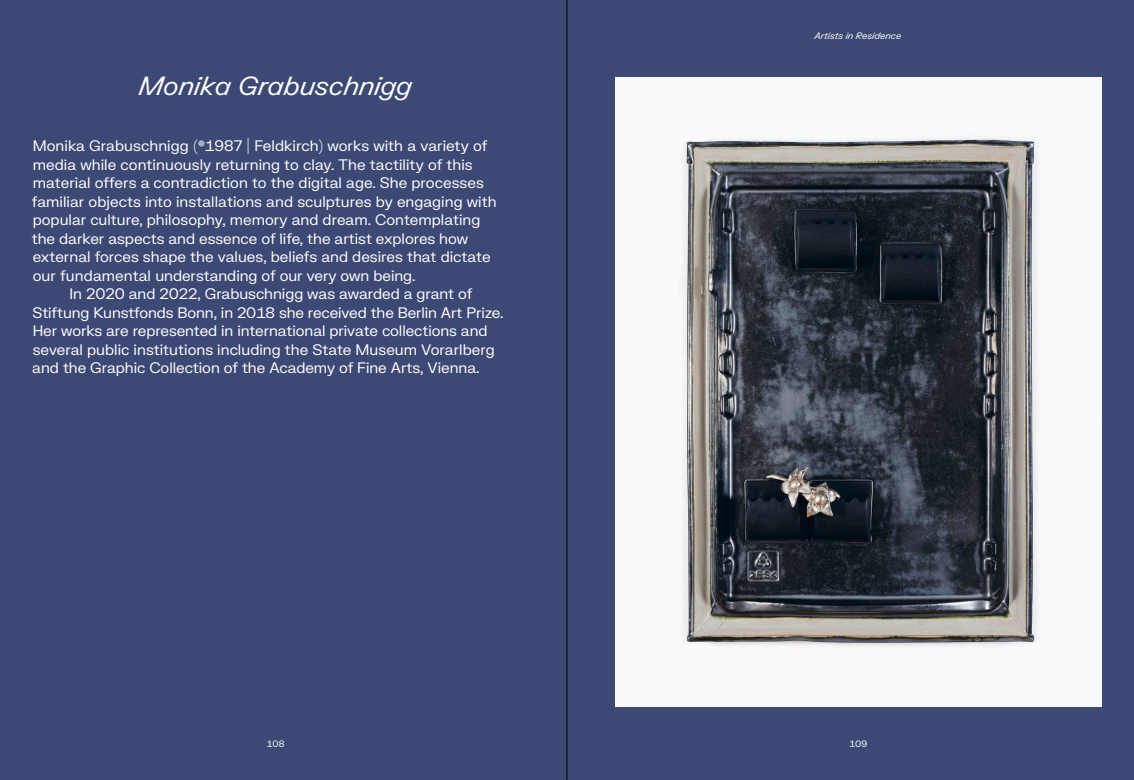
<style>
.page{position:relative;width:1134px;height:780px;background:#3c4974}
.page>*{position:absolute;margin:0;border:0;box-sizing:border-box;transform-origin:0 0}
.t1{font:25.5px "FK Grotesk Italic B";color:#fff}
.t2{font:14.8px "FK Grotesk";color:#fff}
.t3{font:9px "FK Grotesk Italic B";letter-spacing:.005em;color:#fff}
.t4{font:9px "FK Grotesk";letter-spacing:.005em;color:#fff}
</style>
<div class="page">
<img style="left:615px;top:77px;width:486px;height:629px">
<hr style="left:567px;top:0;width:1px;height:780px;background:#000">
<h1 class="t1" style="left:139px;top:72px;width:275px">Monika Grabuschnigg</h1>
<p class="t2" style="left:33px;top:137px;width:456px">Monika Grabuschnigg (*1987 | Feldkirch) works with a variety of</p>
<p class="t2" style="left:33px;top:156px;width:441px">media while continuously returning to clay. The tactility of this</p>
<p class="t2" style="left:33px;top:174px;width:453px">material offers a contradiction to the digital age. She processes</p>
<p class="t2" style="left:32px;top:193px;width:466px">familiar objects into installations and sculptures by engaging with</p>
<p class="t2" style="left:33px;top:211px;width:449px">popular culture, philosophy, memory and dream. Contemplating</p>
<p class="t2" style="left:32px;top:230px;width:438px">the darker aspects and essence of life, the artist explores how</p>
<p class="t2" style="left:33px;top:248px;width:459px">external forces shape the values, beliefs and desires that dictate</p>
<p class="t2" style="left:33px;top:267px;width:384px">our fundamental understanding of our very own being.</p>
<p class="t2" style="left:70px;top:285px;width:404px">In 2020 and 2022, Grabuschnigg was awarded a grant of</p>
<p class="t2" style="left:33px;top:304px;width:472px">Stiftung Kunstfonds Bonn, in 2018 she received the Berlin Art Prize.</p>
<p class="t2" style="left:33px;top:322px;width:456px">Her works are represented in international private collections and</p>
<p class="t2" style="left:33px;top:341px;width:463px">several public institutions including the State Museum Vorarlberg</p>
<p class="t2" style="left:32px;top:359px;width:449px">and the Graphic Collection of the Academy of Fine Arts, Vienna.</p>
<p class="t3" style="left:814px;top:31px;width:88px">Artists in Residence</p>
<p class="t4" style="left:267px;top:739px;width:19px">108</p>
<p class="t4" style="left:849px;top:739px;width:19px">109</p>
</div>
